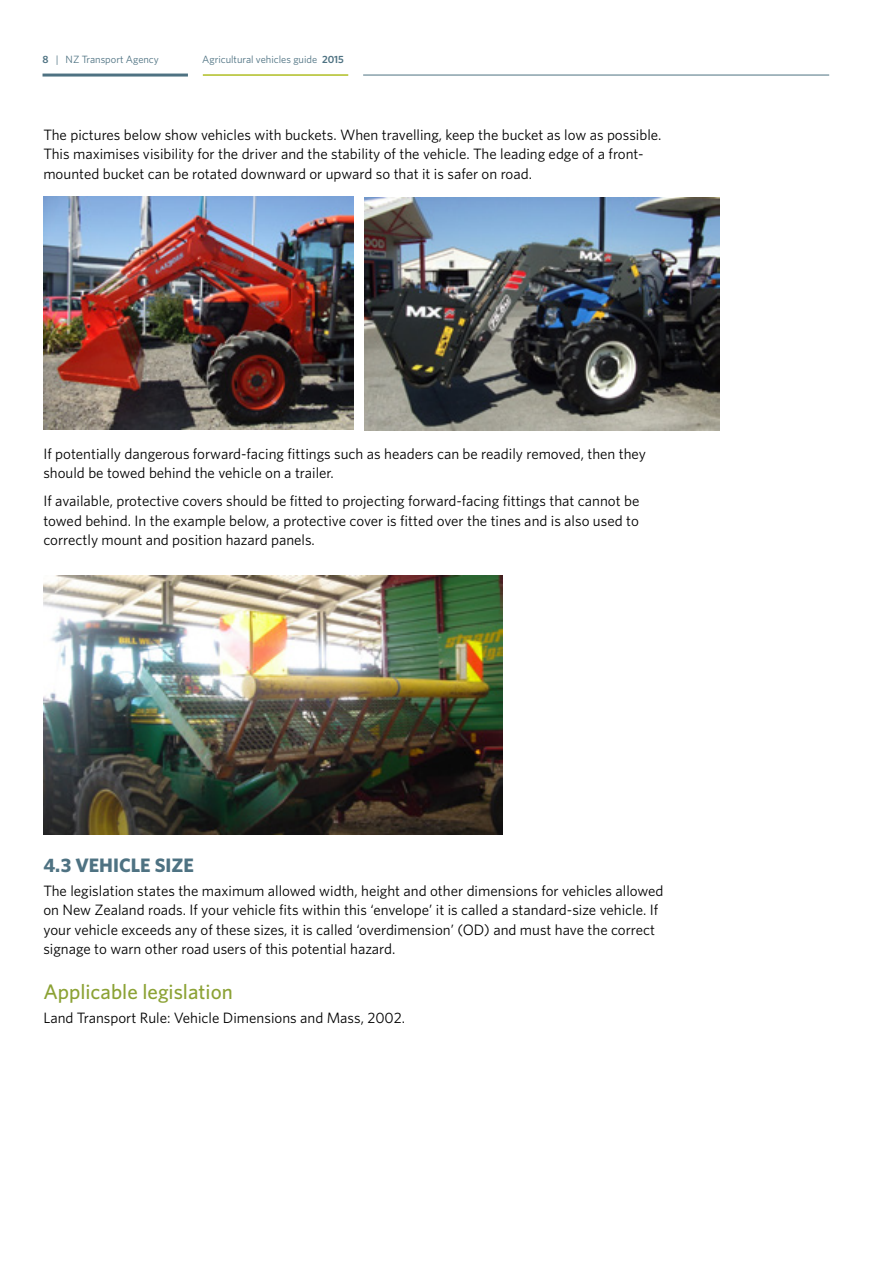
<style>
.page{position:relative;width:893px;height:1263px;background:#fff}
.page>*{position:absolute;margin:0;border:0;box-sizing:border-box;transform-origin:0 0}
.t1{font:500 21px "Whitney";color:#8ca235}
.t2{font:700 19.5px "Whitney";color:#4e7282}
.t3{font:15px/19.5px "Whitney";color:#000}
.t4{font:10.5px "Whitney";color:#4e7282}
.s1{font-weight:600}
</style>
<div class="page">
<hr style="left:43px;top:74px;width:145px;height:3px;background:#4e7282">
<hr style="left:363px;top:75px;width:466px;height:1px;background:#4e7282">
<hr style="left:203px;top:74px;width:145px;height:2px;background:#afbe24">
<img style="left:44px;top:197px;width:310px;height:232px">
<img style="left:364px;top:198px;width:355px;height:233px">
<img style="left:43px;top:575px;width:459px;height:259px">
<p class="t4" style="left:43px;top:53px;width:118px"><span class="s1">8</span> | NZ Transport Agency</p>
<p class="t4" style="left:202px;top:53px;width:143px">Agricultural vehicles guide <span class="s1">2015</span></p>
<p class="t3" style="left:43px;top:124px;width:620px">The pictures below show vehicles with buckets. When travelling, keep the bucket as low as possible.<br>This maximises visibility for the driver and the stability of the vehicle. The leading edge of a front&shy;mounted bucket can be rotated downward or upward so that it is safer on road.</p>
<p class="t3" style="left:43px;top:443px;width:604px">If potentially dangerous forward-facing fittings such as headers can be readily removed, then they should be towed behind the vehicle on a trailer.</p>
<p class="t3" style="left:43px;top:491px;width:598px;text-align:justify">If available, protective covers should be fitted to projecting forward-facing fittings that cannot be towed behind. In the example below, a protective cover is fitted over the tines and is also used to correctly mount and position hazard panels.</p>
<h2 class="t2" style="left:43px;top:853px;width:152px">4.3 VEHICLE SIZE</h2>
<p class="t3" style="left:43px;top:880px;width:622px">The legislation states the maximum allowed width, height and other dimensions for vehicles allowed on New Zealand roads. If your vehicle fits within this ‘envelope’ it is called a standard-size vehicle. If your vehicle exceeds any of these sizes, it is called ‘overdimension’ (OD) and must have the correct signage to warn other road users of this potential hazard.</p>
<h1 class="t1" style="left:43px;top:979px;width:191px">Applicable legislation</h1>
<p class="t3" style="left:43px;top:1008px;width:363px">Land Transport Rule: Vehicle Dimensions and Mass, 2002.</p>
</div>
